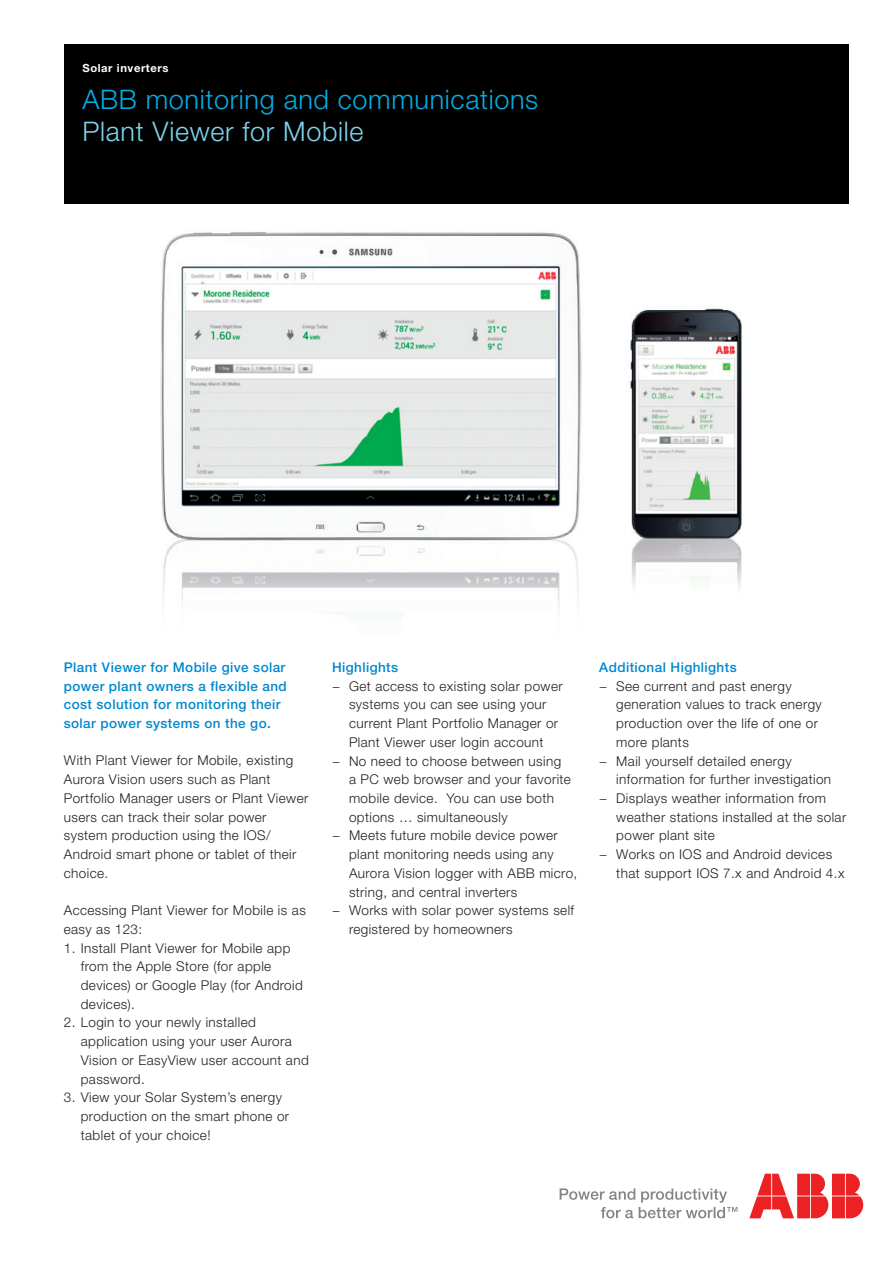
<style>
.page{position:relative;width:893px;height:1263px;background:#fff}
.page>*{position:absolute;margin:0;border:0;box-sizing:border-box;transform-origin:0 0}
.t1{font:300 27px "Helvetica Neue";letter-spacing:.025em;color:#03ade5}
.t2{font:300 27px "Helvetica Neue";letter-spacing:.025em;color:#7fd3eb}
.t3{font:300 13.5px/18.8px "Helvetica Neue";letter-spacing:.03em;color:#231f20}
.t4{font:500 13.5px/18.8px "Helvetica Neue";letter-spacing:.03em;color:#0089cf}
.t5{font:700 11.25px "Helvetica Neue";letter-spacing:.05em;color:#fff}
</style>
<div class="page">
<svg style="left:560px;top:1188px;width:177px;height:30px"></svg>
<svg style="left:749px;top:1174px;width:114px;height:44px"></svg>
<div style="left:64px;top:45px;width:784px;height:159px;background:#000"></div>
<img style="left:630px;top:308px;width:112px;height:279px">
<img style="left:160px;top:232px;width:422px;height:383px">
<p class="t5" style="left:82px;top:61px;width:88px">Solar inverters</p>
<h1 class="t1" style="left:82px;top:83px;width:457px">ABB monitoring and communications</h1>
<h1 class="t2" style="left:82px;top:115px;width:283px">Plant Viewer for Mobile</h1>
<p class="t4" style="left:64px;top:658px;width:225px">Plant Viewer for Mobile give solar power plant owners a flexible and cost solution for monitoring their solar power systems on the go.</p>
<p class="t3" style="left:64px;top:751px;width:246px">With Plant Viewer for Mobile, existing<br>Aurora Vision users such as Plant<br>Portfolio Manager users or Plant Viewer users can track their solar power system production using the IOS/<br>Android smart phone or tablet of their choice.</p>
<p class="t3" style="left:64px;top:901px;width:244px">Accessing Plant Viewer for Mobile is as easy as 123:</p>
<p class="t3" style="left:81px;top:938px;width:224px;text-indent:-17px">1. Install Plant Viewer for Mobile app from the Apple Store (for apple devices) or Google Play (for Android devices).</p>
<p class="t3" style="left:81px;top:1013px;width:229px;text-indent:-17px">2. Login to your newly installed application using your user Aurora<br>Vision or EasyView user account and password.</p>
<p class="t3" style="left:81px;top:1088px;width:210px;text-indent:-17px">3. View your Solar System’s energy production on the smart phone or tablet of your choice!</p>
<p class="t4" style="left:332px;top:658px;width:68px">Highlights</p>
<p class="t3" style="left:332px;top:676px;width:232px">− Get access to existing solar power</p>
<p class="t3" style="left:349px;top:695px;width:199px">systems you can see using your</p>
<p class="t3" style="left:349px;top:714px;width:211px">current Plant Portfolio Manager or</p>
<p class="t3" style="left:349px;top:732px;width:196px">Plant Viewer user login account</p>
<p class="t3" style="left:332px;top:751px;width:231px">− No need to choose between using</p>
<p class="t3" style="left:349px;top:770px;width:223px">a PC web browser and your favorite</p>
<p class="t3" style="left:349px;top:788px;width:207px">mobile device. You can use both</p>
<p class="t3" style="left:349px;top:807px;width:160px">options … simultaneously</p>
<p class="t3" style="left:332px;top:826px;width:227px">− Meets future mobile device power</p>
<p class="t3" style="left:349px;top:844px;width:206px">plant monitoring needs using any</p>
<p class="t3" style="left:349px;top:863px;width:230px">Aurora Vision logger with ABB micro,</p>
<p class="t3" style="left:349px;top:882px;width:170px">string, and central inverters</p>
<p class="t3" style="left:332px;top:901px;width:244px">− Works with solar power systems self</p>
<p class="t3" style="left:349px;top:919px;width:165px">registered by homeowners</p>
<p class="t4" style="left:599px;top:658px;width:139px">Additional Highlights</p>
<p class="t3" style="left:599px;top:676px;width:194px">− See current and past energy</p>
<p class="t3" style="left:616px;top:695px;width:207px">generation values to track energy</p>
<p class="t3" style="left:616px;top:714px;width:203px">production over the life of one or</p>
<p class="t3" style="left:616px;top:732px;width:74px">more plants</p>
<p class="t3" style="left:599px;top:751px;width:194px">− Mail yourself detailed energy</p>
<p class="t3" style="left:616px;top:770px;width:216px">information for further investigation</p>
<p class="t3" style="left:599px;top:788px;width:228px">− Displays weather information from</p>
<p class="t3" style="left:616px;top:807px;width:231px">weather stations installed at the solar</p>
<p class="t3" style="left:616px;top:826px;width:100px">power plant site</p>
<p class="t3" style="left:599px;top:845px;width:234px">− Works on IOS and Android devices</p>
<p class="t3" style="left:616px;top:863px;width:230px">that support IOS 7.x and Android 4.x</p>
</div>
